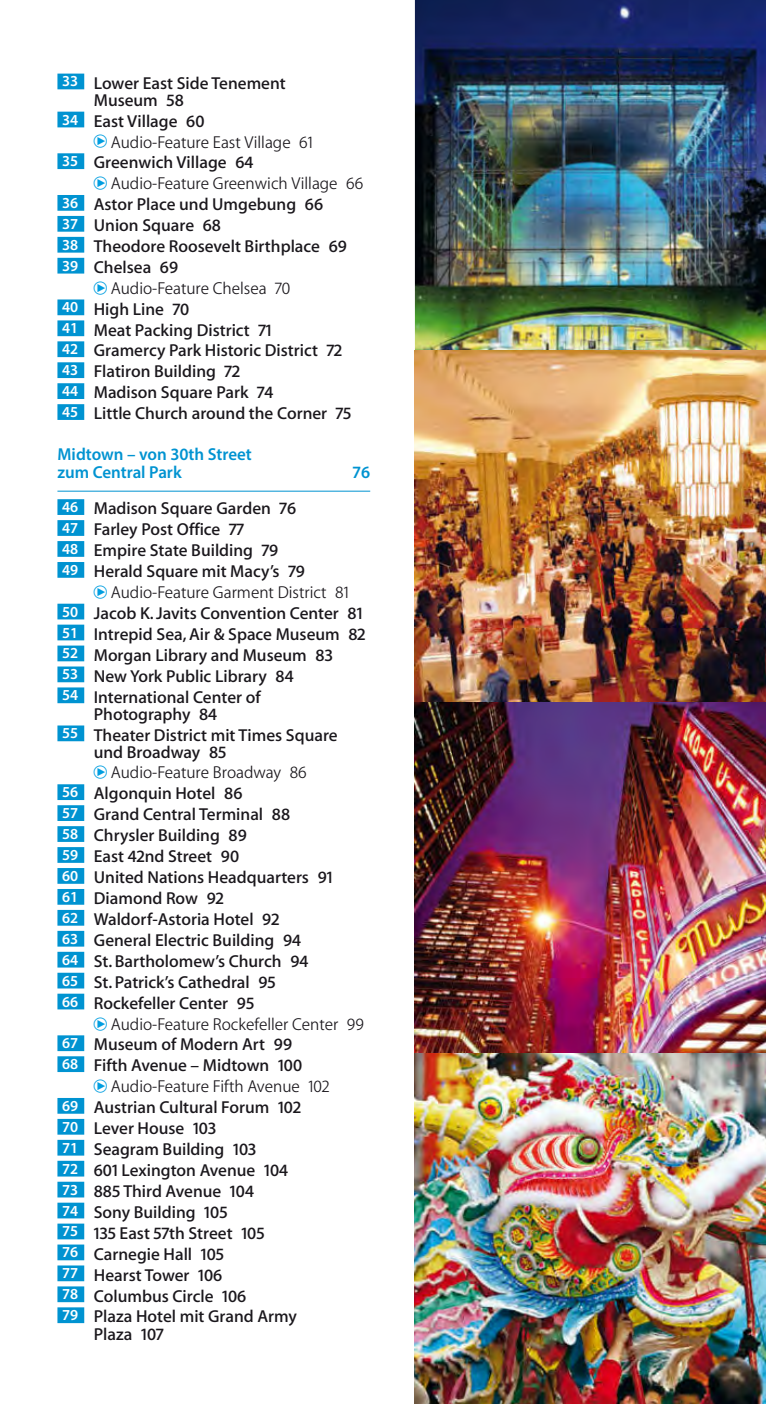
<style>
.page{position:relative;width:766px;height:1404px;background:#fff}
.page>*{position:absolute;margin:0;border:0;box-sizing:border-box;transform-origin:0 0}
.t1{font:700 17.32px/17.1px "ADAC Myriad OT";color:#1a171c}
.t2{font:300 17.32px "ADAC Myriad OT";color:#1a171c}
.t3{font:600 17.32px/18.4px "Myriad Pro";color:#0093d1}
.s1{font-family:"Myriad Pro";font-weight:600;font-size:15.3px;color:#fff}
</style>
<div class="page">
<div style="left:57px;top:74px;width:27px;height:15px;background:#0093d1"></div>
<div style="left:57px;top:112px;width:27px;height:15px;background:#0093d1"></div>
<div style="left:57px;top:153px;width:27px;height:16px;background:#0093d1"></div>
<div style="left:57px;top:195px;width:27px;height:16px;background:#0093d1"></div>
<div style="left:57px;top:216px;width:27px;height:16px;background:#0093d1"></div>
<div style="left:57px;top:237px;width:27px;height:15px;background:#0093d1"></div>
<div style="left:57px;top:258px;width:27px;height:15px;background:#0093d1"></div>
<div style="left:57px;top:299px;width:27px;height:16px;background:#0093d1"></div>
<div style="left:57px;top:320px;width:27px;height:16px;background:#0093d1"></div>
<div style="left:57px;top:341px;width:27px;height:16px;background:#0093d1"></div>
<div style="left:57px;top:362px;width:27px;height:16px;background:#0093d1"></div>
<div style="left:57px;top:383px;width:27px;height:16px;background:#0093d1"></div>
<div style="left:57px;top:404px;width:27px;height:16px;background:#0093d1"></div>
<hr style="left:57px;top:490px;width:313px;height:1px;background:#0093d1">
<div style="left:57px;top:499px;width:27px;height:16px;background:#0093d1"></div>
<div style="left:57px;top:520px;width:27px;height:16px;background:#0093d1"></div>
<div style="left:57px;top:541px;width:27px;height:16px;background:#0093d1"></div>
<div style="left:57px;top:562px;width:27px;height:15px;background:#0093d1"></div>
<div style="left:57px;top:603px;width:27px;height:16px;background:#0093d1"></div>
<div style="left:57px;top:624px;width:27px;height:16px;background:#0093d1"></div>
<div style="left:57px;top:645px;width:27px;height:16px;background:#0093d1"></div>
<div style="left:57px;top:666px;width:27px;height:16px;background:#0093d1"></div>
<div style="left:57px;top:687px;width:27px;height:16px;background:#0093d1"></div>
<div style="left:57px;top:725px;width:27px;height:16px;background:#0093d1"></div>
<div style="left:57px;top:784px;width:27px;height:16px;background:#0093d1"></div>
<div style="left:57px;top:805px;width:27px;height:15px;background:#0093d1"></div>
<div style="left:57px;top:826px;width:27px;height:15px;background:#0093d1"></div>
<div style="left:57px;top:847px;width:27px;height:15px;background:#0093d1"></div>
<div style="left:57px;top:868px;width:27px;height:15px;background:#0093d1"></div>
<div style="left:57px;top:888px;width:27px;height:16px;background:#0093d1"></div>
<div style="left:57px;top:909px;width:27px;height:16px;background:#0093d1"></div>
<div style="left:57px;top:930px;width:27px;height:16px;background:#0093d1"></div>
<div style="left:57px;top:951px;width:27px;height:16px;background:#0093d1"></div>
<div style="left:57px;top:972px;width:27px;height:16px;background:#0093d1"></div>
<div style="left:57px;top:993px;width:27px;height:16px;background:#0093d1"></div>
<div style="left:57px;top:1035px;width:27px;height:15px;background:#0093d1"></div>
<div style="left:57px;top:1056px;width:27px;height:15px;background:#0093d1"></div>
<div style="left:57px;top:1097px;width:27px;height:16px;background:#0093d1"></div>
<div style="left:57px;top:1118px;width:27px;height:16px;background:#0093d1"></div>
<div style="left:57px;top:1139px;width:27px;height:16px;background:#0093d1"></div>
<div style="left:57px;top:1160px;width:27px;height:16px;background:#0093d1"></div>
<div style="left:57px;top:1181px;width:27px;height:16px;background:#0093d1"></div>
<div style="left:57px;top:1202px;width:27px;height:16px;background:#0093d1"></div>
<div style="left:57px;top:1223px;width:27px;height:16px;background:#0093d1"></div>
<div style="left:57px;top:1244px;width:27px;height:16px;background:#0093d1"></div>
<div style="left:57px;top:1265px;width:27px;height:15px;background:#0093d1"></div>
<div style="left:57px;top:1286px;width:27px;height:15px;background:#0093d1"></div>
<div style="left:57px;top:1307px;width:27px;height:15px;background:#0093d1"></div>
<img style="left:415px;top:0;width:350px;height:1403px">
<p class="t1" style="left:94px;top:75px;width:193px;text-indent:-32px"><span class="s1">33</span> Lower East Side Tenement<br>Museum 58</p>
<p class="t1" style="left:62px;top:113px;width:144px"><span class="s1">34</span> East Village 60</p>
<p class="t2" style="left:111px;top:132px;width:204px">Audio-Feature East Village 61</p>
<p class="t1" style="left:62px;top:154px;width:193px"><span class="s1">35</span> Greenwich Village 64</p>
<p class="t2" style="left:111px;top:174px;width:254px">Audio-Feature Greenwich Village 66</p>
<p class="t1" style="left:62px;top:196px;width:262px"><span class="s1">36</span> Astor Place und Umgebung 66</p>
<p class="t1" style="left:62px;top:217px;width:160px"><span class="s1">37</span> Union Square 68</p>
<p class="t1" style="left:62px;top:238px;width:286px"><span class="s1">38</span> Theodore Roosevelt Birthplace 69</p>
<p class="t1" style="left:62px;top:259px;width:117px"><span class="s1">39</span> Chelsea 69</p>
<p class="t2" style="left:111px;top:278px;width:181px">Audio-Feature Chelsea 70</p>
<p class="t1" style="left:62px;top:300px;width:129px"><span class="s1">40</span> High Line 70</p>
<p class="t1" style="left:62px;top:321px;width:211px"><span class="s1">41</span> Meat Packing District 71</p>
<p class="t1" style="left:62px;top:342px;width:281px"><span class="s1">42</span> Gramercy Park Historic District 72</p>
<p class="t1" style="left:62px;top:363px;width:179px"><span class="s1">43</span> Flatiron Building 72</p>
<p class="t1" style="left:62px;top:384px;width:213px"><span class="s1">44</span> Madison Square Park 74</p>
<p class="t1" style="left:62px;top:405px;width:291px"><span class="s1">45</span> Little Church around the Corner 75</p>
<p class="t3" style="left:57px;top:444px;width:196px">Midtown – von 30th Street zum Central Park</p>
<p class="t3" style="left:352px;top:462px;width:20px">76</p>
<p class="t1" style="left:62px;top:500px;width:235px"><span class="s1">46</span> Madison Square Garden 76</p>
<p class="t1" style="left:62px;top:521px;width:183px"><span class="s1">47</span> Farley Post Office 77</p>
<p class="t1" style="left:62px;top:542px;width:217px"><span class="s1">48</span> Empire State Building 79</p>
<p class="t1" style="left:62px;top:563px;width:244px"><span class="s1">49</span> Herald Square mit Macy’s 79</p>
<p class="t2" style="left:111px;top:582px;width:240px">Audio-Feature Garment District 81</p>
<p class="t1" style="left:62px;top:604px;width:302px"><span class="s1">50</span> Jacob K. Javits Convention Center 81</p>
<p class="t1" style="left:62px;top:625px;width:305px"><span class="s1">51</span> Intrepid Sea, Air &amp; Space Museum 82</p>
<p class="t1" style="left:62px;top:646px;width:272px"><span class="s1">52</span> Morgan Library and Museum 83</p>
<p class="t1" style="left:62px;top:667px;width:233px"><span class="s1">53</span> New York Public Library 84</p>
<p class="t1" style="left:62px;top:688px;width:200px"><span class="s1">54</span> International Center of</p>
<p class="t1" style="left:62px;top:703px;width:277px;line-height:20.9px;text-indent:32px">Photography 84<br><span class="s1">55 -</span> Theater District mit Times Square</p>
<p class="t1" style="left:94px;top:743px;width:134px">und Broadway 85</p>
<p class="t2" style="left:111px;top:763px;width:197px">Audio-Feature Broadway 86</p>
<p class="t1" style="left:62px;top:785px;width:182px"><span class="s1">56</span> Algonquin Hotel 86</p>
<p class="t1" style="left:62px;top:806px;width:229px"><span class="s1">57</span> Grand Central Terminal 88</p>
<p class="t1" style="left:62px;top:827px;width:186px"><span class="s1">58</span> Chrysler Building 89</p>
<p class="t1" style="left:62px;top:848px;width:178px"><span class="s1">59</span> East 42nd Street 90</p>
<p class="t1" style="left:62px;top:868px;width:272px"><span class="s1">60</span> United Nations Headquarters 91</p>
<p class="t1" style="left:62px;top:889px;width:163px"><span class="s1">61</span> Diamond Row 92</p>
<p class="t1" style="left:62px;top:910px;width:219px"><span class="s1">62</span> Waldorf-Astoria Hotel 92</p>
<p class="t1" style="left:62px;top:931px;width:240px"><span class="s1">63</span> General Electric Building 94</p>
<p class="t1" style="left:62px;top:952px;width:248px"><span class="s1">64</span> St. Bartholomew’s Church 94</p>
<p class="t1" style="left:62px;top:973px;width:215px"><span class="s1">65</span> St. Patrick’s Cathedral 95</p>
<p class="t1" style="left:62px;top:994px;width:193px"><span class="s1">66</span> Rockefeller Center 95</p>
<p class="t2" style="left:111px;top:1014px;width:255px">Audio-Feature Rockefeller Center 99</p>
<p class="t1" style="left:62px;top:1036px;width:231px"><span class="s1">67</span> Museum of Modern Art 99</p>
<p class="t1" style="left:62px;top:1057px;width:241px"><span class="s1">68</span> Fifth Avenue – Midtown 100</p>
<p class="t2" style="left:111px;top:1076px;width:220px">Audio-Feature Fifth Avenue 102</p>
<p class="t1" style="left:62px;top:1098px;width:240px"><span class="s1">69</span> Austrian Cultural Forum 102</p>
<p class="t1" style="left:62px;top:1119px;width:155px"><span class="s1">70</span> Lever House 103</p>
<p class="t1" style="left:62px;top:1140px;width:195px"><span class="s1">71</span> Seagram Building 103</p>
<p class="t1" style="left:62px;top:1161px;width:227px"><span class="s1">72</span> 601 Lexington Avenue 104</p>
<p class="t1" style="left:62px;top:1182px;width:193px"><span class="s1">73</span> 885 Third Avenue 104</p>
<p class="t1" style="left:62px;top:1203px;width:167px"><span class="s1">74</span> Sony Building 105</p>
<p class="t1" style="left:62px;top:1224px;width:204px"><span class="s1">75</span> 135 East 57th Street 105</p>
<p class="t1" style="left:62px;top:1245px;width:163px"><span class="s1">76</span> Carnegie Hall 105</p>
<p class="t1" style="left:62px;top:1266px;width:162px"><span class="s1">77</span> Hearst Tower 106</p>
<p class="t1" style="left:62px;top:1287px;width:186px"><span class="s1">78</span> Columbus Circle 106</p>
<p class="t1" style="left:62px;top:1308px;width:236px"><span class="s1">79</span> Plaza Hotel mit Grand Army</p>
<p class="t1" style="left:94px;top:1325px;width:71px">Plaza 107</p>
</div>
